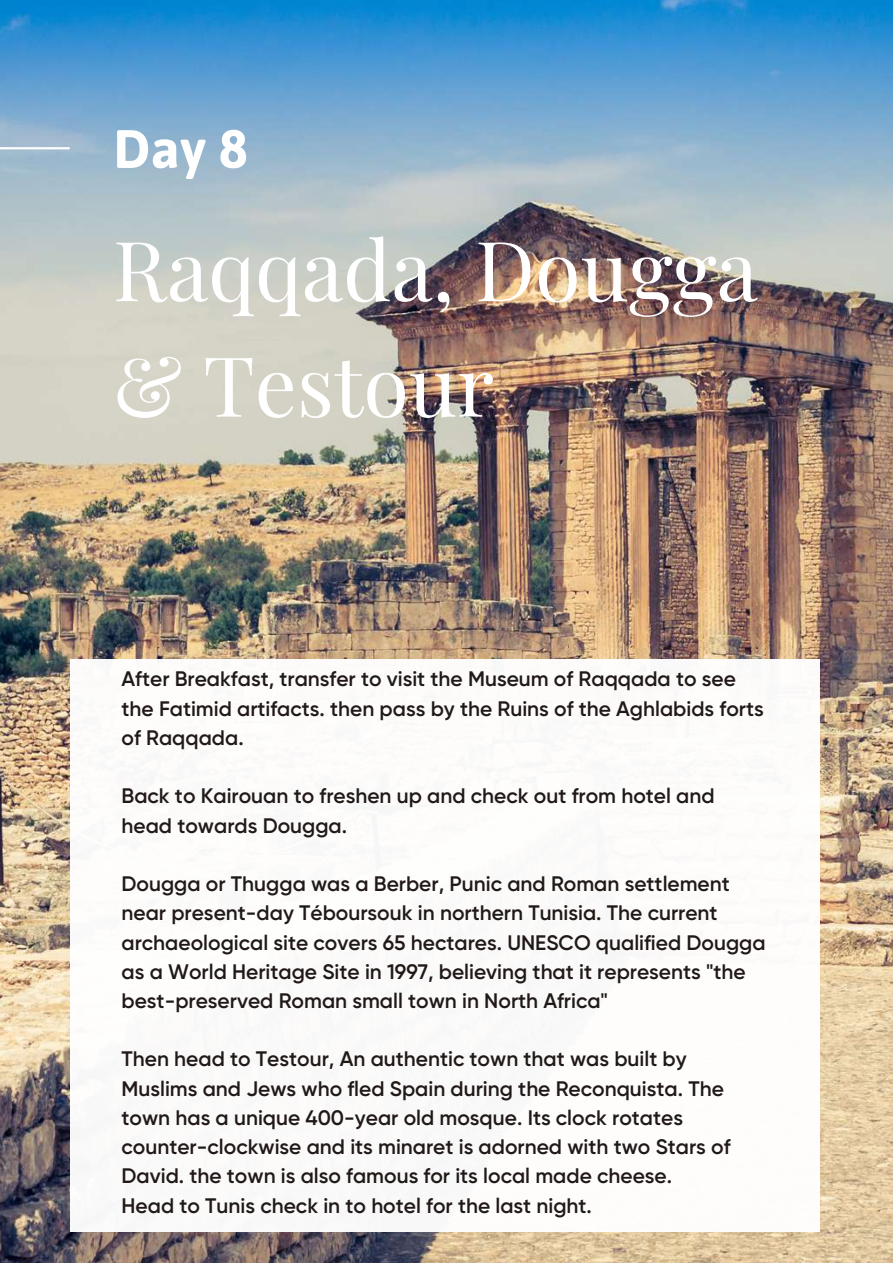
<style>
.page{position:relative;width:893px;height:1264px;background:#fff}
.page>*{position:absolute;margin:0;border:0;box-sizing:border-box;transform-origin:0 0}
.t1{font:82.95px/115.5px "Playfair Display";color:#fff}
.t2{font:700 54px "Asap";color:#fff}
.t3{font:600 21px/29.2px "Gilroy";color:#201917}
</style>
<div class="page">
<img style="left:0;top:0;width:892px;height:1262px">
<hr style="left:0;top:147px;width:69px;height:2px;background:#fff">
<div style="left:70px;top:659px;width:749px;height:572px;background:#fff"></div>
<h2 class="t2" style="left:113px;top:117px;width:136px">Day 8</h2>
<h1 class="t1" style="left:113px;top:209px;width:646px">Raqqada, Dougga &amp; Testour</h1>
<p class="t3" style="left:121px;top:666px;width:643px">After Breakfast, transfer to visit the Museum of Raqqada to see the Fatimid artifacts. then pass by the Ruins of the Aghlabids forts of Raqqada.</p>
<p class="t3" style="left:121px;top:783px;width:594px">Back to Kairouan to freshen up and check out from hotel and head towards Dougga.</p>
<p class="t3" style="left:121px;top:870px;width:645px">Dougga or Thugga was a Berber, Punic and Roman settlement near present-day Téboursouk in northern Tunisia. The current archaeological site covers 65 hectares. UNESCO qualified Dougga as a World Heritage Site in 1997, believing that it represents "the best-preserved Roman small town in North Africa"</p>
<p class="t3" style="left:121px;top:1046px;width:610px">Then head to Testour, An authentic town that was built by Muslims and Jews who fled Spain during the Reconquista. The town has a unique 400-year old mosque. Its clock rotates counter-clockwise and its minaret is adorned with two Stars of David. the town is also famous for its local made cheese.<br>Head to Tunis check in to hotel for the last night.</p>
</div>
